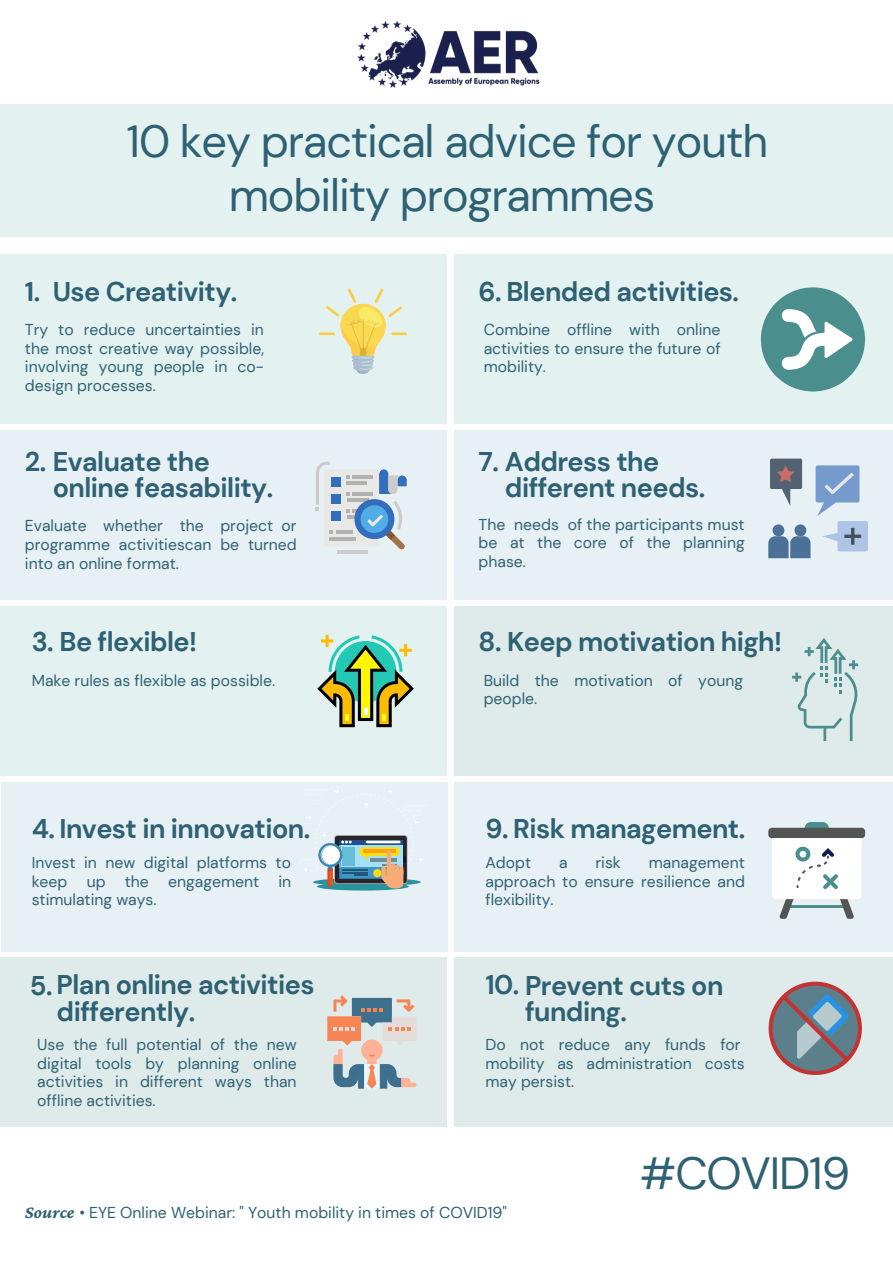
<style>
.page{position:relative;width:893px;height:1263px;background:#fff}
.page>*{position:absolute;margin:0;border:0;box-sizing:border-box;transform-origin:0 0}
.t1{font:45px/54px "DM Sans";letter-spacing:-.025em;color:#2e6173;text-align:center}
.t2{font:700 27px/26.6px "DM Sans";letter-spacing:-.02em;color:#2e6173}
.t3{font:15.75px/18.7px "DM Sans";color:#2e6173;text-align:justify}
.s1{font-family:"Crimson Pro";font-weight:700;font-style:italic;font-size:18px}
</style>
<div class="page">
<div style="left:0;top:255px;width:447px;height:169px;background:#e3f2f1"></div>
<hr style="left:391px;top:332px;width:16px;height:3px;background:#fbcd44">
<hr style="left:319px;top:332px;width:16px;height:3px;background:#fbcd44">
<svg style="left:326px;top:288px;width:76px;height:86px"></svg>
<div style="left:0;top:430px;width:447px;height:170px;background:#e7f0f4"></div>
<hr style="left:337px;top:551px;width:31px;height:3px;background:#cccbc9">
<svg style="left:316px;top:462px;width:91px;height:88px"></svg>
<div style="left:0;top:606px;width:447px;height:170px;background:#e3f2f1"></div>
<div style="left:1px;top:783px;width:446px;height:169px;background:#e7f0f4"></div>
<svg style="left:304px;top:789px;width:119px;height:102px"></svg>
<div style="left:0;top:958px;width:447px;height:169px;background:#dfebea"></div>
<svg style="left:327px;top:995px;width:89px;height:94px"></svg>
<div style="left:454px;top:255px;width:439px;height:169px;background:#e3f2f1"></div>
<div style="left:454px;top:430px;width:439px;height:170px;background:#e7f0f4"></div>
<div style="left:454px;top:606px;width:439px;height:170px;background:#dfebea"></div>
<div style="left:454px;top:783px;width:439px;height:169px;background:#e7f0f4"></div>
<svg style="left:454px;top:958px;width:439px;height:169px;background:#d5e0e0"></svg>
<img style="left:357px;top:20px;width:183px;height:68px">
<div style="left:0;top:104px;width:893px;height:133px;background:#e3f2f1"></div>
<div style="left:761px;top:287px;width:104px;height:104px;background:#4a8f8d;border-radius:50%"></div>
<svg style="left:782px;top:309px;width:70px;height:61px"></svg>
<svg style="left:792px;top:638px;width:66px;height:103px"></svg>
<svg style="left:768px;top:459px;width:100px;height:99px"></svg>
<svg style="left:768px;top:822px;width:97px;height:97px"></svg>
<svg style="left:317px;top:635px;width:97px;height:92px"></svg>
<h1 class="t1" style="left:127px;top:115px;width:643px">10 key practical advice for youth mobility programmes</h1>
<h2 class="t2" style="left:53px;top:279px;width:186px">Use Creativity.</h2>
<p class="t3" style="left:25px;top:320px;width:241px">Try to reduce uncertainties in the most creative way possible, involving young people in co&shy;design processes.</p>
<h2 class="t2" style="left:25px;top:279px;width:17px">1.</h2>
<h2 class="t2" style="left:53px;top:448px;width:222px;text-indent:-28px">2. Evaluate the online feasability.</h2>
<p class="t3" style="left:25px;top:517px;width:273px">Evaluate whether the project or programme activitiescan be turned into an online format.</p>
<h2 class="t2" style="left:32px;top:629px;width:167px">3. Be flexible!</h2>
<p class="t3" style="left:32px;top:671px;width:245px">Make rules as flexible as possible.</p>
<h2 class="t2" style="left:32px;top:815px;width:280px">4. Invest in innovation.</h2>
<p class="t3" style="left:32px;top:853px;width:261px">Invest in new digital platforms to keep up the engagement in stimulating ways.</p>
<h2 class="t2" style="left:57px;top:972px;width:259px;text-indent:-27px">5. Plan online activities differently.</h2>
<p class="t3" style="left:37px;top:1035px;width:261px">Use the full potential of the new digital tools by planning online activities in different ways than offline activities.</p>
<h2 class="t2" style="left:478px;top:279px;width:262px">6. Blended activities.</h2>
<p class="t3" style="left:484px;top:320px;width:238px">Combine offline with online activities to ensure the future of mobility.</p>
<h2 class="t2" style="left:505px;top:448px;width:202px;text-indent:-26px">7. Address the different needs.</h2>
<p class="t3" style="left:478px;top:515px;width:268px">The needs of the participants must be at the core of the planning phase.</p>
<h2 class="t2" style="left:478px;top:628px;width:305px">8. Keep motivation high!</h2>
<p class="t3" style="left:484px;top:671px;width:261px">Build the motivation of young people.</p>
<h2 class="t2" style="left:485px;top:815px;width:261px">9. Risk management.</h2>
<p class="t3" style="left:485px;top:853px;width:47px">Adopt</p>
<p class="t3" style="left:559px;top:853px;width:10px">a</p>
<p class="t3" style="left:595px;top:853px;width:27px">risk</p>
<p class="t3" style="left:485px;top:853px;width:261px;text-indent:163px">management approach to ensure resilience and flexibility.</p>
<h2 class="t2" style="left:525px;top:972px;width:200px;text-indent:-40px">10. Prevent cuts on funding.</h2>
<p class="t3" style="left:485px;top:1035px;width:261px;text-align:left">Do not reduce any funds for mobility as administration costs may persist.</p>
<h1 class="t1" style="left:640px;top:1147px;width:212px">#COVID19</h1>
<p class="t3" style="left:25px;top:1203px;width:483px"><span class="s1">Source</span> • EYE Online Webinar: " Youth mobility in times of COVID19"</p>
</div>
